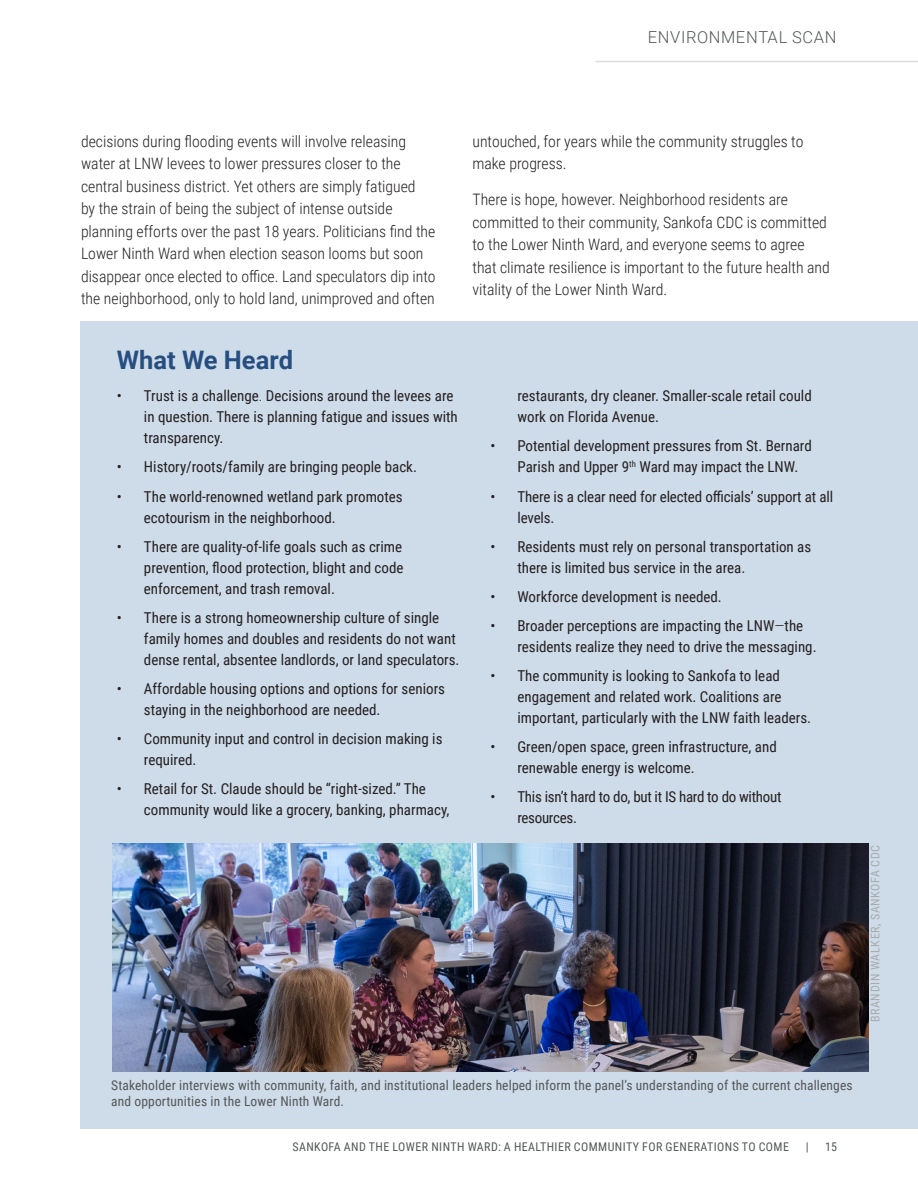
<style>
.page{position:relative;width:918px;height:1188px;background:#fff}
.page>*{position:absolute;margin:0;border:0;box-sizing:border-box;transform-origin:0 0}
.H2_1{font:700 25.5px "Roboto";color:#264e80}
.Section_Heading{font:300 16.5px "Roboto";letter-spacing:.04em;color:#545758}
.BODY_TXT{font:300 15.75px/22.5px "Roboto Condensed";color:#231f20}
.t1{font:15px/21px "Roboto Condensed";color:#231f20}
.t2{font:15px/21px "Roboto Condensed";letter-spacing:-.02em;color:#231f20}
.t3{font:13.5px/16.5px "Roboto Condensed";letter-spacing:.01em;color:#545758}
.t4{font:12px "Roboto Condensed";letter-spacing:.035em;color:#545758}
.t5{font:12px "Roboto Condensed";letter-spacing:.055em;color:#a9abac}
.s1{font-weight:300}
</style>
<div class="page">
<hr style="left:596px;top:61px;width:322px;height:1px;background:#dddcdd">
<div style="left:81px;top:321px;width:837px;height:808px;background:#cedbe8"></div>
<img style="left:113px;top:843px;width:756px;height:229px">
<p class="Section_Heading" style="left:648px;top:26px;width:190px">ENVIRONMENTAL SCAN</p>
<p class="BODY_TXT" style="left:81px;top:129px;width:356px">decisions during flooding events will involve releasing water at LNW levees to lower pressures closer to the central business district. Yet others are simply fatigued<br>by the strain of being the subject of intense outside planning efforts over the past 18 years. Politicians find the Lower Ninth Ward when election season looms but soon disappear once elected to office. Land speculators dip into the neighborhood, only to hold land, unimproved and often</p>
<p class="BODY_TXT" style="left:472px;top:129px;width:332px">untouched, for years while the community struggles to make progress.</p>
<p class="BODY_TXT" style="left:472px;top:188px;width:359px">There is hope, however. Neighborhood residents are committed to their community, Sankofa CDC is committed to the Lower Ninth Ward, and everyone seems to agree that climate resilience is important to the future health and vitality of the Lower Ninth Ward.</p>
<p class="H2_1" style="left:117px;top:342px;width:178px">What We Heard</p>
<p class="t1" style="left:144px;top:385px;width:315px;text-indent:-27px">• Trust is a challenge<span class="s1">.</span> Decisions around the levees are in question. There is planning fatigue and issues with transparency.</p>
<p class="t1" style="left:117px;top:456px;width:302px">• History/roots/family are bringing people back.</p>
<p class="t1" style="left:144px;top:485px;width:260px;text-indent:-27px">• The world-renowned wetland park promotes ecotourism in the neighborhood.</p>
<p class="t1" style="left:144px;top:535px;width:261px;text-align:justify;text-indent:-27px">• There are quality-of-life goals such as crime prevention, flood protection, blight and code enforcement, and trash removal.</p>
<p class="t1" style="left:144px;top:606px;width:317px;text-indent:-27px">• There is a strong homeownership culture of single family homes and doubles and residents do not want dense rental, absentee landlords, or land speculators.</p>
<p class="t1" style="left:144px;top:677px;width:303px;text-indent:-27px">• Affordable housing options and options for seniors staying in the neighborhood are needed.</p>
<p class="t1" style="left:144px;top:728px;width:300px;text-indent:-27px">• Community input and control in decision making is required.</p>
<p class="t1" style="left:144px;top:778px;width:307px;text-indent:-27px">• Retail for St. Claude should be “right-sized.” The community would like a grocery, banking, pharmacy,</p>
<p class="t1" style="left:517px;top:385px;width:296px">restaurants, dry cleaner. Smaller-scale retail could work on Florida Avenue.</p>
<p class="t1" style="left:517px;top:435px;width:296px;text-indent:-27px">• Potential development pressures from St. Bernard<br>Parish and Upper 9<sup>th</sup> Ward may impact the LNW.</p>
<p class="t1" style="left:517px;top:485px;width:317px;text-indent:-27px">• There is a clear need for elected officials’ support at all levels.</p>
<p class="t1" style="left:517px;top:535px;width:295px;text-indent:-27px">• Residents must rely on personal transportation as there is limited bus service in the area.</p>
<p class="t1" style="left:490px;top:585px;width:233px">• Workforce development is needed.</p>
<p class="t1" style="left:517px;top:614px;width:301px;text-indent:-27px">• Broader perceptions are impacting the LNW<span class="s1">—</span>the residents realize they need to drive the messaging.</p>
<p class="t1" style="left:517px;top:665px;width:295px;text-indent:-27px">• The community is looking to Sankofa to lead engagement and related work. Coalitions are important, particularly with the LNW faith leaders.</p>
<p class="t1" style="left:517px;top:736px;width:261px;text-indent:-27px">• Green/open space, green infrastructure, and renewable energy is welcome.</p>
<p class="t2" style="left:517px;top:786px;width:265px;text-indent:-27px">• This isn’t hard to do, but it IS hard to do without resources.</p>
<p class="t5" style="left:867px;top:1022px;width:179px;rotate:-90deg">BRANDIN WALKER, SANKOFA CDC</p>
<p class="t3" style="left:111px;top:1076px;width:743px">Stakeholder interviews with community, faith, and institutional leaders helped inform the panel’s understanding of the current challenges and opportunities in the Lower Ninth Ward.</p>
<p class="t4" style="left:292px;top:1139px;width:498px">SANKOFA AND THE LOWER NINTH WARD: A HEALTHIER COMMUNITY FOR GENERATIONS TO COME</p>
<p class="t4" style="left:806px;top:1139px;width:4px">|</p>
<p class="t4" style="left:825px;top:1139px;width:13px">15</p>
</div>
